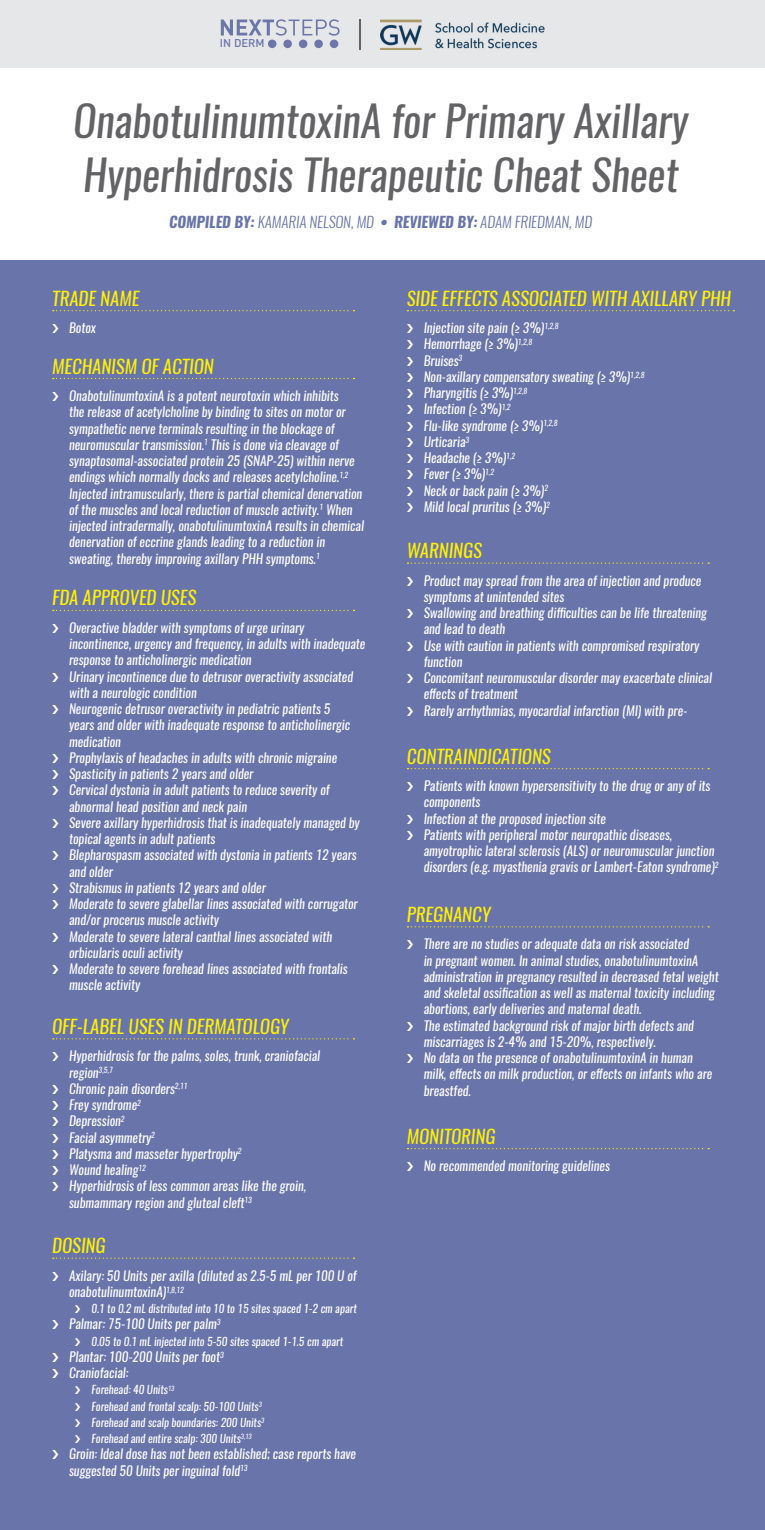
<style>
.page{position:relative;width:765px;height:1530px;background:#fff}
.page>*{position:absolute;margin:0;border:0;box-sizing:border-box;transform-origin:0 0}
.t1{font:italic 42.5px/54px "Oswald";color:#636366}
.t2{font:italic 18.75px "Oswald";color:#fff101}
.t3{font:italic 300 15px "Oswald";letter-spacing:-.005em;color:#6974aa}
.t4{font:italic 13.12px/16.2px "Oswald";color:#fff}
.t5{font:italic 11.25px/16.2px "Oswald";color:#fff}
.t6{font:500 11.25px "DIN";color:#6d76a9}
.s1{font-weight:700}
</style>
<div class="page">
<div style="left:0;top:0;width:765px;height:68px;background:#e6e7e9"></div>
<div style="left:0;top:260px;width:765px;height:1270px;background:#6974aa"></div>
<svg style="left:53px;top:310px;width:302px;height:1px"></svg>
<svg style="left:53px;top:378px;width:302px;height:1px"></svg>
<svg style="left:53px;top:610px;width:302px;height:1px"></svg>
<svg style="left:53px;top:1038px;width:302px;height:1px"></svg>
<svg style="left:407px;top:310px;width:327px;height:1px"></svg>
<svg style="left:53px;top:1258px;width:302px;height:1px"></svg>
<svg style="left:407px;top:563px;width:302px;height:1px"></svg>
<svg style="left:407px;top:768px;width:302px;height:1px"></svg>
<svg style="left:407px;top:926px;width:302px;height:1px"></svg>
<svg style="left:407px;top:1148px;width:302px;height:1px"></svg>
<svg style="left:221px;top:19px;width:119px;height:17px"></svg>
<div style="left:299px;top:40px;width:8px;height:8px;background:#6d76a9;border-radius:50%"></div>
<div style="left:314px;top:40px;width:9px;height:8px;background:#6d76a9;border-radius:50%"></div>
<div style="left:330px;top:40px;width:8px;height:8px;background:#6d76a9;border-radius:50%"></div>
<div style="left:283px;top:40px;width:9px;height:8px;background:#6d76a9;border-radius:50%"></div>
<div style="left:268px;top:40px;width:8px;height:8px;background:#6d76a9;border-radius:50%"></div>
<img style="left:381px;top:19px;width:163px;height:31px">
<hr style="left:359px;top:19px;width:2px;height:31px;background:#636366">
<p class="t6" style="left:220px;top:36px;width:46px">IN DERM</p>
<h1 class="t1" style="left:73px;top:94px;width:616px">OnabotulinumtoxinA for Primary Axillary<br>Hyperhidrosis Therapeutic Cheat Sheet</h1>
<p class="t3" style="left:169px;top:212px;width:425px"><span class="s1">COMPILED BY:</span> KAMARIA NELSON, MD <span class="s1">• REVIEWED BY:</span> ADAM FRIEDMAN, MD</p>
<h2 class="t2" style="left:52px;top:285px;width:89px">TRADE NAME</h2>
<p class="t4" style="left:69px;top:320px;width:28px">Botox</p>
<h2 class="t2" style="left:52px;top:353px;width:163px">MECHANISM OF ACTION</h2>
<p class="t4" style="left:69px;top:388px;width:296px">OnabotulinumtoxinA is a potent neurotoxin which inhibits<br>the release of acetylcholine by binding to sites on motor or sympathetic nerve terminals resulting in the blockage of neuromuscular transmission.<sup>1</sup> This is done via cleavage of synaptosomal-associated protein 25 (SNAP-25) within nerve endings which normally docks and releases acetylcholine.<sup>1,2<br></sup>Injected intramuscularly, there is partial chemical denervation of the muscles and local reduction of muscle activity.<sup>1</sup> When injected intradermally, onabotulinumtoxinA results in chemical denervation of eccrine glands leading to a reduction in sweating, thereby improving axillary PHH symptoms.<sup>1</sup></p>
<h2 class="t2" style="left:52px;top:585px;width:146px">FDA APPROVED USES</h2>
<p class="t4" style="left:69px;top:620px;width:298px">Overactive bladder with symptoms of urge urinary incontinence, urgency and frequency, in adults with inadequate response to anticholinergic medication<br>Urinary incontinence due to detrusor overactivity associated with a neurologic condition<br>Neurogenic detrusor overactivity in pediatric patients 5<br>years and older with inadequate response to anticholinergic medication<br>Prophylaxis of headaches in adults with chronic migraine Spasticity in patients 2 years and older<br>Cervical dystonia in adult patients to reduce severity of abnormal head position and neck pain<br>Severe axillary hyperhidrosis that is inadequately managed by topical agents in adult patients<br>Blepharospasm associated with dystonia in patients 12 years and older<br>Strabismus in patients 12 years and older<br>Moderate to severe glabellar lines associated with corrugator and/or procerus muscle activity<br>Moderate to severe lateral canthal lines associated with orbicularis oculi activity<br>Moderate to severe forehead lines associated with frontalis muscle activity</p>
<h2 class="t2" style="left:52px;top:1013px;width:238px">OFF-LABEL USES IN DERMATOLOGY</h2>
<p class="t4" style="left:69px;top:1048px;width:253px">Hyperhidrosis for the palms, soles, trunk, craniofacial region<sup>3,5,7<br></sup>Chronic pain disorders<sup>2,11<br></sup>Frey syndrome<sup>2<br></sup>Depression<sup>2<br></sup>Facial asymmetry<sup>2<br></sup>Platysma and masseter hypertrophy<sup>2<br></sup>Wound healing<sup>12<br></sup>Hyperhidrosis of less common areas like the groin, submammary region and gluteal cleft<sup>13</sup></p>
<h2 class="t2" style="left:52px;top:1233px;width:55px">DOSING</h2>
<p class="t4" style="left:69px;top:1267px;width:289px">Axilary: 50 Units per axilla (diluted as 2.5-5 mL per 100 U of onabotulinumtoxinA)<sup>1,8,12</sup></p>
<p class="t5" style="left:92px;top:1301px;width:267px">0.1 to 0.2 mL distributed into 10 to 15 sites spaced 1-2 cm apart</p>
<p class="t4" style="left:69px;top:1316px;width:153px">Palmar: 75-100 Units per palm<sup>3</sup></p>
<p class="t5" style="left:92px;top:1333px;width:253px">0.05 to 0.1 mL injected into 5-50 sites spaced 1-1.5 cm apart</p>
<p class="t4" style="left:69px;top:1349px;width:156px">Plantar: 100-200 Units per foot<sup>3<br></sup>Craniofacial:</p>
<p class="t5" style="left:92px;top:1382px;width:174px">Forehead: 40 Units<sup>13<br></sup>Forehead and frontal scalp: 50-100 Units<sup>3<br></sup>Forehead and scalp boundaries: 200 Units<sup>3<br></sup>Forehead and entire scalp: 300 Units<sup>3,13</sup></p>
<p class="t4" style="left:69px;top:1446px;width:289px">Groin: Ideal dose has not been established; case reports have suggested 50 Units per inguinal fold<sup>13</sup></p>
<h2 class="t2" style="left:407px;top:285px;width:326px">SIDE EFFECTS ASSOCIATED WITH AXILLARY PHH</h2>
<p class="t4" style="left:424px;top:320px;width:222px">Injection site pain (≥ 3%)<sup>1,2,8<br></sup>Hemorrhage (≥ 3%)<sup>1,2,8<br></sup>Bruises<sup>3<br></sup>Non-axillary compensatory sweating (≥ 3%)<sup>1,2,8<br></sup>Pharyngitis (≥ 3%)<sup>1,2,8<br></sup>Infection (≥ 3%)<sup>1,2<br></sup>Flu-like syndrome (≥ 3%)<sup>1,2,8<br></sup>Urticaria<sup>3<br></sup>Headache (≥ 3%)<sup>1,2<br></sup>Fever (≥ 3%)<sup>1,2<br></sup>Neck or back pain (≥ 3%)<sup>2<br></sup>Mild local pruritus (≥ 3%)<sup>2</sup></p>
<h2 class="t2" style="left:407px;top:538px;width:77px">WARNINGS</h2>
<p class="t4" style="left:424px;top:572px;width:290px">Product may spread from the area of injection and produce symptoms at unintended sites<br>Swallowing and breathing difficulties can be life threatening and lead to death<br>Use with caution in patients with compromised respiratory function<br>Concomitant neuromuscular disorder may exacerbate clinical effects of treatment<br>Rarely arrhythmias, myocardial infarction (MI) with pre-</p>
<h2 class="t2" style="left:407px;top:743px;width:145px">CONTRAINDICATIONS</h2>
<p class="t4" style="left:424px;top:778px;width:297px">Patients with known hypersensitivity to the drug or any of its components<br>Infection at the proposed injection site<br>Patients with peripheral motor neuropathic diseases, amyotrophic lateral sclerosis (ALS) or neuromuscular junction disorders (e.g. myasthenia gravis or Lambert-Eaton syndrome)<sup>2</sup></p>
<h2 class="t2" style="left:407px;top:901px;width:85px">PREGNANCY</h2>
<p class="t4" style="left:424px;top:936px;width:297px">There are no studies or adequate data on risk associated<br>in pregnant women. In animal studies, onabotulinumtoxinA administration in pregnancy resulted in decreased fetal weight and skeletal ossification as well as maternal toxicity including abortions, early deliveries and maternal death.<br>The estimated background risk of major birth defects and miscarriages is 2-4% and 15-20%, respectively.<br>No data on the presence of onabotulinumtoxinA in human<br>milk, effects on milk production, or effects on infants who are breastfed.</p>
<h2 class="t2" style="left:407px;top:1123px;width:90px">MONITORING</h2>
<p class="t4" style="left:424px;top:1158px;width:188px">No recommended monitoring guidelines</p>
</div>
